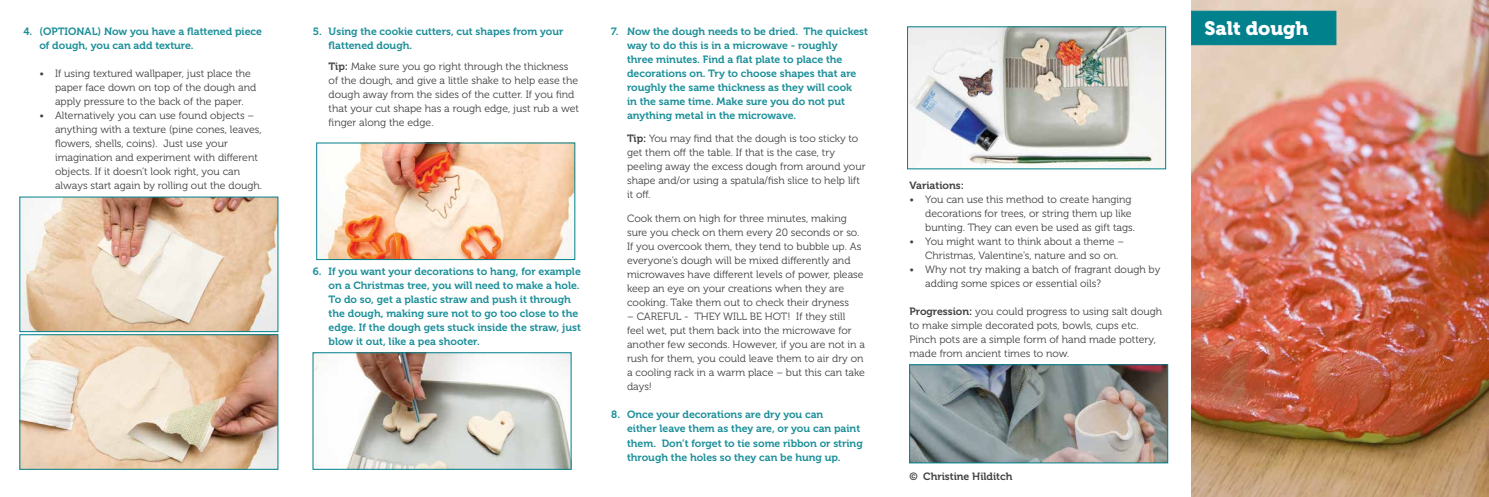
<style>
.page{position:relative;width:1489px;height:497px;background:#fff}
.page>*{position:absolute;margin:0;border:0;box-sizing:border-box;transform-origin:0 0}
.t1{font:19.25px "Museo 900";color:#fff}
.t2{font:10.5px/14px "Museo 300";color:#414042}
.t3{font:10.5px/14px "Museo 700";color:#1a8e98}
.t4{font:10.5px "Museo 700";color:#414042}
.s1{font-family:"Museo 700"}
</style>
<div class="page">
<img style="left:1191px;top:0;width:297px;height:496px">
<img style="left:319px;top:145px;width:254px;height:112px">
<img style="left:909px;top:29px;width:254px;height:138px">
<img style="left:22px;top:199px;width:254px;height:130px">
<img style="left:22px;top:336px;width:254px;height:131px">
<div style="left:20px;top:334px;width:258px;height:135px;border:1px solid #00818c"></div>
<img style="left:315px;top:354px;width:254px;height:113px">
<div style="left:313px;top:352px;width:258px;height:117px;border:1px solid #00818c"></div>
<div style="left:1191px;top:11px;width:145px;height:34px;background:#00818c;border:1px solid #00818c"></div>
<img style="left:911px;top:366px;width:254px;height:94px">
<div style="left:909px;top:364px;width:258px;height:98px;border:1px solid #00818c"></div>
<p class="t3" style="left:39px;top:24px;width:224px;text-indent:-16px">4. (OPTIONAL) Now you have a flattened piece of dough, you can add texture.</p>
<p class="t2" style="left:55px;top:66px;width:203px;text-indent:-16px">• If using textured wallpaper, just place the paper face down on top of the dough and apply pressure to the back of the paper.</p>
<p class="t2" style="left:55px;top:108px;width:208px;text-indent:-16px">• Alternatively you can use found objects – anything with a texture (pine cones, leaves, flowers, shells, coins). Just use your imagination and experiment with different objects. If it doesn’t look right, you can always start again by rolling out the dough.</p>
<p class="t3" style="left:328px;top:24px;width:236px;text-indent:-16px">5. Using the cookie cutters, cut shapes from your flattened dough.</p>
<p class="t2" style="left:328px;top:59px;width:252px"><span class="s1">Tip:</span> Make sure you go right through the thickness of the dough, and give a little shake to help ease the dough away from the sides of the cutter. If you find that your cut shape has a rough edge, just rub a wet finger along the edge.</p>
<p class="t3" style="left:328px;top:264px;width:254px;text-indent:-16px">6. If you want your decorations to hang, for example on a Christmas tree, you will need to make a hole.<br>To do so, get a plastic straw and push it through the dough, making sure not to go too close to the edge. If the dough gets stuck inside the straw, just blow it out, like a pea shooter.</p>
<p class="t3" style="left:627px;top:24px;width:242px;text-indent:-16px">7. Now the dough needs to be dried. The quickest way to do this is in a microwave - roughly<br>three minutes. Find a flat plate to place the decorations on. Try to choose shapes that are roughly the same thickness as they will cook<br>in the same time. Make sure you do not put anything metal in the microwave.</p>
<p class="t2" style="left:627px;top:131px;width:240px"><span class="s1">Tip:</span> You may find that the dough is too sticky to get them off the table. If that is the case, try peeling away the excess dough from around your shape and/or using a spatula/fish slice to help lift it off.</p>
<p class="t2" style="left:627px;top:211px;width:238px">Cook them on high for three minutes, making sure you check on them every 20 seconds or so.<br>If you overcook them, they tend to bubble up. As everyone’s dough will be mixed differently and microwaves have different levels of power, please keep an eye on your creations when they are cooking. Take them out to check their dryness</p>
<p class="t2" style="left:627px;top:309px;width:239px">– CAREFUL - THEY WILL BE HOT! If they still feel wet, put them back into the microwave for another few seconds. However, if you are not in a rush for them, you could leave them to air dry on a cooling rack in a warm place – but this can take days!</p>
<p class="t3" style="left:627px;top:407px;width:237px;text-indent:-16px">8. Once your decorations are dry you can<br>either leave them as they are, or you can paint them. Don’t forget to tie some ribbon or string through the holes so they can be hung up.</p>
<p class="t4" style="left:909px;top:179px;width:56px">Variations:</p>
<p class="t2" style="left:925px;top:192px;width:211px;text-indent:-16px">• You can use this method to create hanging decorations for trees, or string them up like bunting. They can even be used as gift tags.</p>
<p class="t2" style="left:925px;top:234px;width:200px;text-indent:-16px">• You might want to think about a theme –<br>Christmas, Valentine’s, nature and so on.</p>
<p class="t2" style="left:925px;top:262px;width:236px;text-indent:-16px">• Why not try making a batch of fragrant dough by adding some spices or essential oils?</p>
<p class="t2" style="left:909px;top:304px;width:254px"><span class="s1">Progression:</span> you could progress to using salt dough to make simple decorated pots, bowls, cups etc.<br>Pinch pots are a simple form of hand made pottery, made from ancient times to now.</p>
<p class="t4" style="left:909px;top:469px;width:104px">© Christine Hilditch</p>
<h1 class="t1" style="left:1204px;top:17px;width:105px">Salt dough</h1>
</div>
